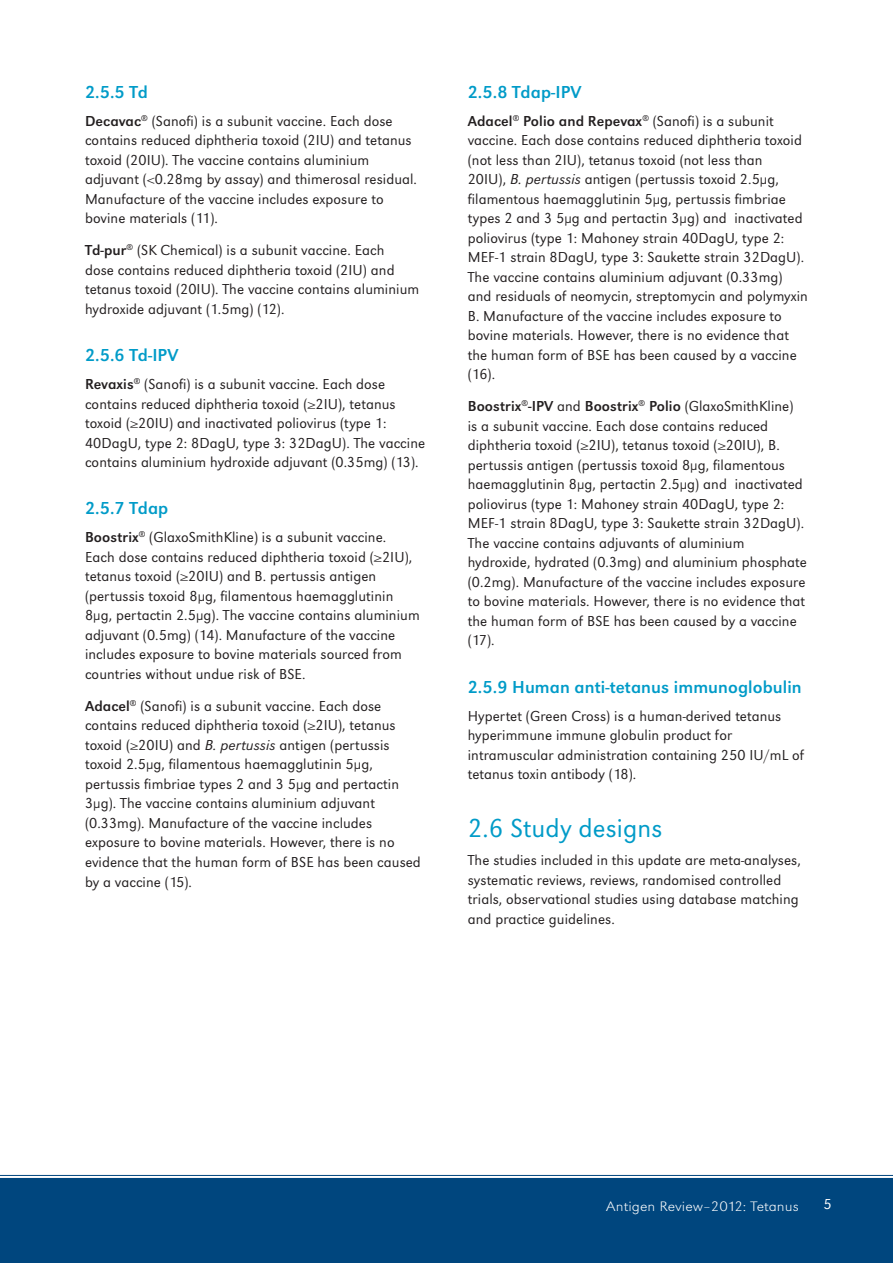
<style>
.page{position:relative;width:893px;height:1263px;background:#fff}
.page>*{position:absolute;margin:0;border:0;box-sizing:border-box;transform-origin:0 0}
.t1{font:300 27px "Grot Macron";letter-spacing:.005em;color:#009bc8}
.t2{font:18px "Grot Macron Reg";letter-spacing:.005em;color:#009bc8}
.t3{font:300 15px/19.5px "Grot Macron";letter-spacing:.005em;color:#231f20}
.t4{font:15px "Grot Macron Reg";letter-spacing:.005em;color:#231f20}
.t5{font:300 15px "Grot Macron";color:#fff}
.t6{font:14.25px "Grot Macron Extra Lt";letter-spacing:.005em;color:#fff;scale:1.12 1}
.s1{font-family:"Grot Macron Reg";font-weight:400}
.s2{font-family:"Grot Macron Light Ita";font-weight:400}
.s3{font-family:"Grot Macron";font-weight:300}
</style>
<div class="page">
<div style="left:0;top:1178px;width:893px;height:85px;background:#00467e"></div>
<hr style="left:0;top:1175px;width:893px;height:1px;background:#00467e">
<p class="t2" style="left:85px;top:81px;width:64px">2.5.5 Td</p>
<p class="t3" style="left:85px;top:111px;width:333px"><span class="s1">Decavac</span><sup>®</sup> (Sanofi) is a subunit vaccine. Each dose contains reduced diphtheria toxoid (2IU) and tetanus toxoid (20IU). The vaccine contains aluminium adjuvant (&lt;0.28mg by assay) and thimerosal residual.<br>Manufacture of the vaccine includes exposure to bovine materials (11).</p>
<p class="t3" style="left:85px;top:241px;width:336px"><span class="s1">Td-pur</span><sup>®</sup> (SK Chemical) is a subunit vaccine. Each<br>dose contains reduced diphtheria toxoid (2IU) and tetanus toxoid (20IU). The vaccine contains aluminium hydroxide adjuvant (1.5mg) (12).</p>
<p class="t2" style="left:85px;top:345px;width:95px">2.5.6 Td-IPV</p>
<p class="t3" style="left:85px;top:375px;width:342px"><span class="s1">Revaxis</span><sup>®</sup> (Sanofi) is a subunit vaccine. Each dose contains reduced diphtheria toxoid (≥2IU), tetanus toxoid (≥20IU) and inactivated poliovirus (type 1:<br>40DagU, type 2: 8DagU, type 3: 32DagU). The vaccine contains aluminium hydroxide adjuvant (0.35mg) (13).</p>
<p class="t2" style="left:85px;top:498px;width:85px">2.5.7 Tdap</p>
<p class="t3" style="left:85px;top:528px;width:336px"><span class="s1">Boostrix</span><sup>®</sup> (GlaxoSmithKline) is a subunit vaccine.<br>Each dose contains reduced diphtheria toxoid (≥2IU), tetanus toxoid (≥20IU) and B. pertussis antigen (pertussis toxoid 8µg, filamentous haemagglutinin 8µg, pertactin 2.5µg). The vaccine contains aluminium adjuvant (0.5mg) (14). Manufacture of the vaccine includes exposure to bovine materials sourced from countries without undue risk of BSE.</p>
<p class="t3" style="left:85px;top:696px;width:337px"><span class="s1">Adacel</span><sup>®</sup> (Sanofi) is a subunit vaccine. Each dose contains reduced diphtheria toxoid (≥2IU), tetanus toxoid (≥20IU) and <span class="s2">B. pertussis</span> antigen (pertussis toxoid 2.5µg, filamentous haemagglutinin 5µg, pertussis fimbriae types 2 and 3 5µg and pertactin 3µg). The vaccine contains aluminium adjuvant (0.33mg). Manufacture of the vaccine includes exposure to bovine materials. However, there is no evidence that the human form of BSE has been caused by a vaccine (15).</p>
<p class="t2" style="left:468px;top:81px;width:115px">2.5.8 Tdap-IPV</p>
<p class="t4" style="left:468px;top:112px;width:308px">Adacel<sup>®</sup> Polio and Repevax<sup>®</sup> <span class="s3">(Sanofi) is a subunit</span></p>
<p class="t3" style="left:468px;top:131px;width:342px">vaccine. Each dose contains reduced diphtheria toxoid (not less than 2IU), tetanus toxoid (not less than<br>20IU), <span class="s2">B. pertussis</span> antigen (pertussis toxoid 2.5µg, filamentous haemagglutinin 5µg, pertussis fimbriae types 2 and 3 5µg and pertactin 3µg) and inactivated poliovirus (type 1: Mahoney strain 40DagU, type 2:<br>MEF-1 strain 8DagU, type 3: Saukette strain 32DagU).<br>The vaccine contains aluminium adjuvant (0.33mg) and residuals of neomycin, streptomycin and polymyxin B. Manufacture of the vaccine includes exposure to bovine materials. However, there is no evidence that the human form of BSE has been caused by a vaccine (16).</p>
<p class="t4" style="left:468px;top:398px;width:327px">Boostrix<sup>®</sup>-IPV <span class="s3">and</span> Boostrix<sup>®</sup> Polio <span class="s3">(GlaxoSmithKline)</span></p>
<p class="t3" style="left:468px;top:416px;width:341px">is a subunit vaccine. Each dose contains reduced diphtheria toxoid (≥2IU), tetanus toxoid (≥20IU), B. pertussis antigen (pertussis toxoid 8µg, filamentous haemagglutinin 8µg, pertactin 2.5µg) and inactivated poliovirus (type 1: Mahoney strain 40DagU, type 2:<br>MEF-1 strain 8DagU, type 3: Saukette strain 32DagU).<br>The vaccine contains adjuvants of aluminium hydroxide, hydrated (0.3mg) and aluminium phosphate (0.2mg). Manufacture of the vaccine includes exposure to bovine materials. However, there is no evidence that the human form of BSE has been caused by a vaccine (17).</p>
<p class="t2" style="left:468px;top:676px;width:336px">2.5.9 Human anti-tetanus immunoglobulin</p>
<p class="t3" style="left:468px;top:706px;width:338px">Hypertet (Green Cross) is a human-derived tetanus hyperimmune immune globulin product for intramuscular administration containing 250 IU/mL of tetanus toxin antibody (18).</p>
<h1 class="t1" style="left:468px;top:813px;width:196px">2.6 Study designs</h1>
<p class="t3" style="left:468px;top:850px;width:335px">The studies included in this update are meta-analyses, systematic reviews, reviews, randomised controlled trials, observational studies using database matching and practice guidelines.</p>
<p class="t6" style="left:606px;top:1197px;width:173px">Antigen Review–2012: Tetanus</p>
<p class="t5" style="left:824px;top:1195px;width:10px">5</p>
</div>
